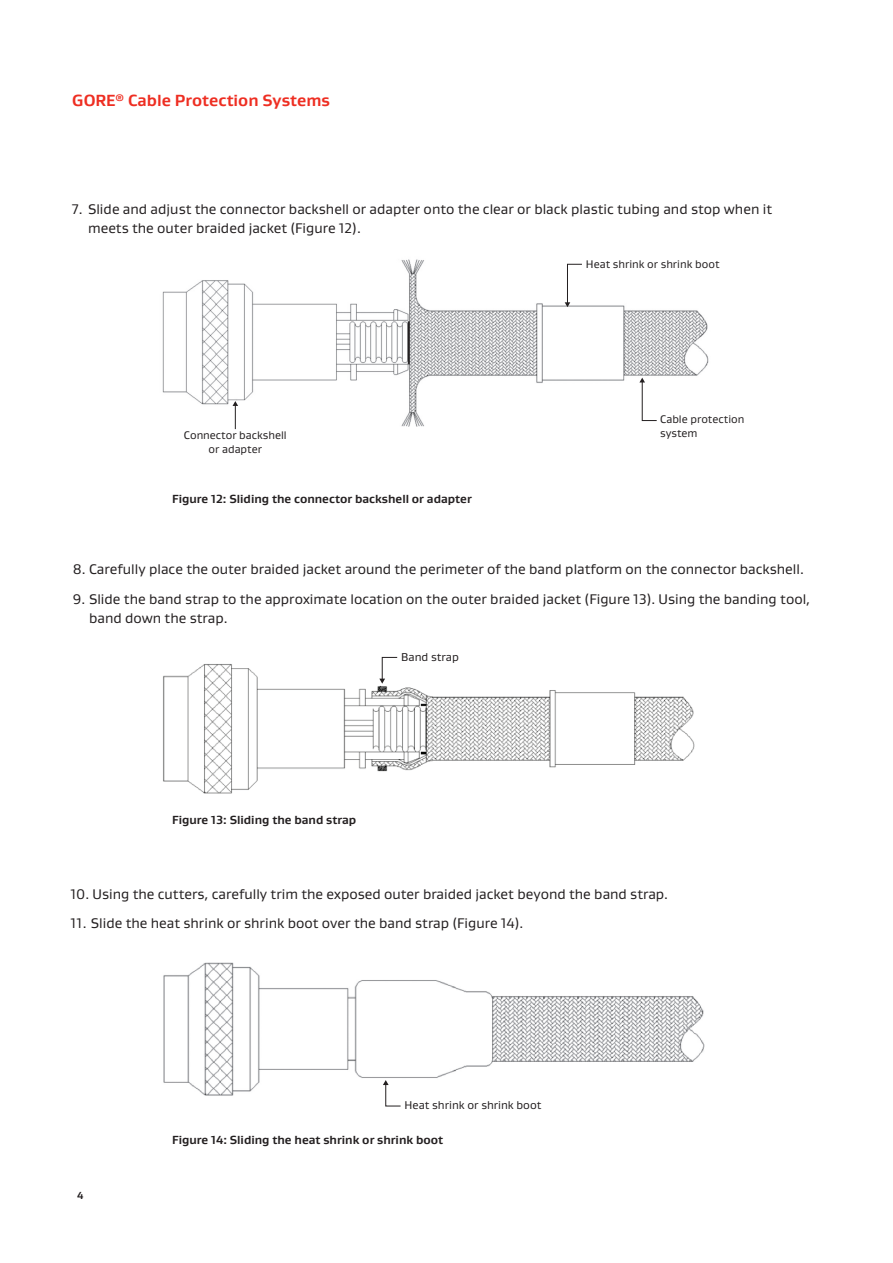
<style>
.page{position:relative;width:893px;height:1263px;background:#fff}
.page>*{position:absolute;margin:0;border:0;box-sizing:border-box;transform-origin:0 0}
.Product_Name_11_13{font:700 16.5px "Gore Gustan";color:#ee2e22}
.Body_Text_9_5_13{font:14.25px/19.5px "Gore Gustan";color:#231f20}
.figure_number{font:700 12px "Gore Gustan";color:#231f20}
.t1{font:11.7px "Gore Gustan";color:#231f20}
.t2{font:11.55px "Gore Gustan";color:#231f20}
.t3{font:11.25px "Gore Gustan";color:#231f20}
.Legal_Text_7_8_5{font:700 10.5px "Gore Gustan";color:#231f20}
</style>
<div class="page">
<img style="left:162px;top:259px;width:547px;height:171px">
<svg style="left:565px;top:264px;width:17px;height:43px"></svg>
<svg style="left:639px;top:378px;width:18px;height:43px"></svg>
<svg style="left:233px;top:401px;width:5px;height:28px"></svg>
<img style="left:163px;top:656px;width:532px;height:138px">
<svg style="left:379px;top:657px;width:19px;height:27px"></svg>
<img style="left:163px;top:962px;width:542px;height:134px">
<svg style="left:383px;top:1080px;width:18px;height:26px"></svg>
<p class="Product_Name_11_13" style="left:72px;top:89px;width:259px">GORE<sup>®</sup> Cable Protection Systems</p>
<p class="Body_Text_9_5_13" style="left:88px;top:199px;width:686px;text-indent:-16px">7. Slide and adjust the connector backshell or adapter onto the clear or black plastic tubing and stop when it meets the outer braided jacket (Figure 12).</p>
<p class="t3" style="left:586px;top:257px;width:135px">Heat shrink or shrink boot</p>
<p class="t3" style="left:660px;top:412px;width:86px">Cable protection</p>
<p class="t3" style="left:184px;top:428px;width:104px">Connector backshell</p>
<p class="t3" style="left:660px;top:426px;width:39px">system</p>
<p class="t3" style="left:209px;top:442px;width:55px">or adapter</p>
<p class="figure_number" style="left:172px;top:491px;width:301px">Figure 12: Sliding the connector backshell or adapter</p>
<p class="Body_Text_9_5_13" style="left:73px;top:559px;width:733px">8. Carefully place the outer braided jacket around the perimeter of the band platform on the connector backshell.</p>
<p class="Body_Text_9_5_13" style="left:89px;top:589px;width:723px;text-indent:-16px">9. Slide the band strap to the approximate location on the outer braided jacket (Figure 13). Using the banding tool, band down the strap.</p>
<p class="t1" style="left:401px;top:650px;width:59px">Band strap</p>
<p class="figure_number" style="left:172px;top:812px;width:186px">Figure 13: Sliding the band strap</p>
<p class="Body_Text_9_5_13" style="left:71px;top:884px;width:599px">10. Using the cutters, carefully trim the exposed outer braided jacket beyond the band strap.</p>
<p class="Body_Text_9_5_13" style="left:71px;top:913px;width:454px">11. Slide the heat shrink or shrink boot over the band strap (Figure 14).</p>
<p class="t2" style="left:405px;top:1097px;width:138px">Heat shrink or shrink boot</p>
<p class="Legal_Text_7_8_5" style="left:77px;top:1189px;width:8px">4</p>
<p class="figure_number" style="left:172px;top:1132px;width:273px">Figure 14: Sliding the heat shrink or shrink boot</p>
</div>
